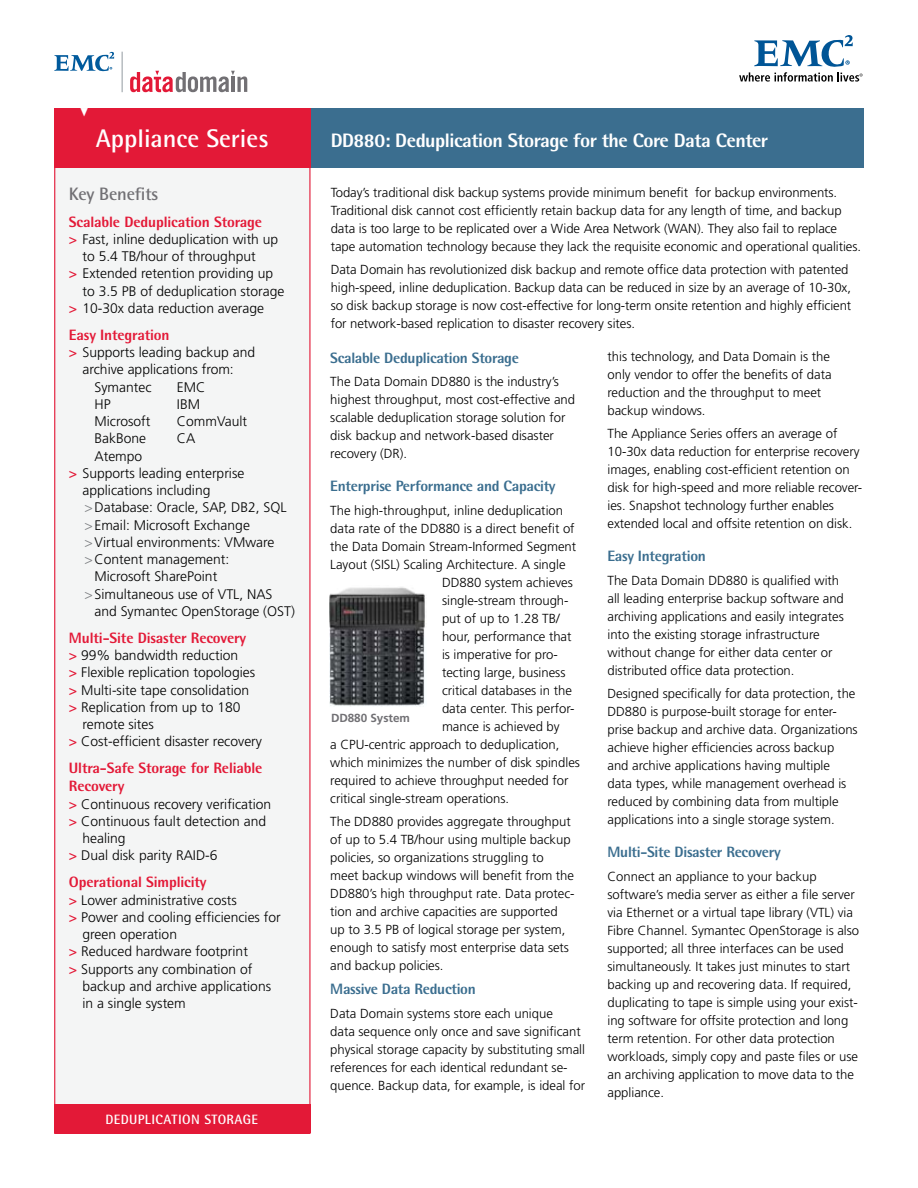
<style>
.page{position:relative;width:918px;height:1188px;background:#fff}
.page>*{position:absolute;margin:0;border:0;box-sizing:border-box;transform-origin:0 0}
.t1{font:700 25.5px "Rotis Semi Sans";color:#fff}
.t2{font:800 19.5px "Rotis Semi Sans";letter-spacing:-.025em;color:#fff}
.t3{font:700 18px "Rotis Semi Sans";letter-spacing:-.01em;color:#717074}
.t4{font:800 15px/18px "Rotis Semi Sans";letter-spacing:-.01em;color:#e31937}
.t5{font:800 15px "Rotis Semi Sans";letter-spacing:-.02em;color:#3b6e8f}
.t6{font:300 13.8px "Frutiger";color:#000}
.t7{font:700 13.5px "Rotis Semi Sans";letter-spacing:.03em;color:#fff}
.t8{font:300 13.2px/18px "Frutiger";color:#000}
.t9{font:700 11.7px "Frutiger";letter-spacing:-.005em;color:#717074}
.s1{font-weight:400;color:#e31937}
.s2{color:#808285}
</style>
<div class="page">
<div style="left:54px;top:116px;width:256px;height:1018px;background:#f4f5f5;border:1px solid #e31937"></div>
<div style="left:308px;top:108px;width:556px;height:59px;background:#3b6e8f"></div>
<div style="left:54px;top:108px;width:256px;height:59px;background:#e31937"></div>
<div style="left:54px;top:1105px;width:257px;height:28px;background:#e31937"></div>
<img style="left:330px;top:587px;width:95px;height:120px">
<svg style="left:130px;top:71px;width:117px;height:21px"></svg>
<hr style="left:122px;top:52px;width:1px;height:40px;background:#939ba1">
<svg style="left:54px;top:52px;width:60px;height:20px"></svg>
<svg style="left:739px;top:35px;width:124px;height:47px"></svg>
<h1 class="t1" style="left:96px;top:122px;width:174px">Appliance Series</h1>
<h2 class="t2" style="left:331px;top:128px;width:439px">DD880: Deduplication Storage for the Core Data Center</h2>
<h3 class="t3" style="left:69px;top:182px;width:91px">Key Benefits</h3>
<p class="t4" style="left:69px;top:212px;width:195px">Scalable Deduplication Storage</p>
<p class="t6" style="left:69px;top:231px;width:211px"><span class="s1">&gt;</span> Fast, inline deduplication with up</p>
<p class="t6" style="left:82px;top:249px;width:175px">to 5.4 TB/hour of throughput</p>
<p class="t6" style="left:69px;top:266px;width:206px"><span class="s1">&gt;</span> Extended retention providing up</p>
<p class="t6" style="left:82px;top:283px;width:204px">to 3.5 PB of deduplication storage</p>
<p class="t6" style="left:69px;top:300px;width:197px"><span class="s1">&gt;</span> 10-30x data reduction average</p>
<p class="t4" style="left:69px;top:325px;width:102px">Easy Integration</p>
<p class="t6" style="left:69px;top:345px;width:188px"><span class="s1">&gt;</span> Supports leading backup and</p>
<p class="t6" style="left:82px;top:362px;width:153px">archive applications from:</p>
<p class="t6" style="left:94px;top:379px;width:59px">Symantec</p>
<p class="t6" style="left:177px;top:379px;width:30px">EMC</p>
<p class="t6" style="left:94px;top:396px;width:18px">HP</p>
<p class="t6" style="left:177px;top:396px;width:25px">IBM</p>
<p class="t6" style="left:94px;top:413px;width:58px">Microsoft</p>
<p class="t6" style="left:177px;top:413px;width:72px">CommVault</p>
<p class="t6" style="left:94px;top:431px;width:53px">BakBone</p>
<p class="t6" style="left:177px;top:431px;width:20px">CA</p>
<p class="t6" style="left:94px;top:448px;width:49px">Atempo</p>
<p class="t6" style="left:69px;top:465px;width:177px"><span class="s1">&gt;</span> Supports leading enterprise</p>
<p class="t6" style="left:82px;top:482px;width:129px">applications including</p>
<p class="t6" style="left:84px;top:500px;width:204px"><span class="s2">&gt;</span>Database: Oracle, SAP, DB2, SQL</p>
<p class="t6" style="left:84px;top:517px;width:167px"><span class="s2">&gt;</span>Email: Microsoft Exchange</p>
<p class="t6" style="left:84px;top:534px;width:192px"><span class="s2">&gt;</span>Virtual environments: VMware</p>
<p class="t6" style="left:84px;top:551px;width:146px"><span class="s2">&gt;</span>Content management:</p>
<p class="t6" style="left:94px;top:569px;width:124px">Microsoft SharePoint</p>
<p class="t6" style="left:84px;top:586px;width:190px"><span class="s2">&gt;</span>Simultaneous use of VTL, NAS</p>
<p class="t6" style="left:94px;top:603px;width:202px">and Symantec OpenStorage (OST)</p>
<p class="t4" style="left:69px;top:628px;width:179px">Multi-Site Disaster Recovery</p>
<p class="t6" style="left:69px;top:648px;width:171px"><span class="s1">&gt;</span> 99% bandwidth reduction</p>
<p class="t6" style="left:69px;top:665px;width:188px"><span class="s1">&gt;</span> Flexible replication topologies</p>
<p class="t6" style="left:69px;top:682px;width:182px"><span class="s1">&gt;</span> Multi-site tape consolidation</p>
<p class="t6" style="left:69px;top:699px;width:173px"><span class="s1">&gt;</span> Replication from up to 180</p>
<p class="t6" style="left:82px;top:716px;width:73px">remote sites</p>
<p class="t6" style="left:69px;top:734px;width:195px"><span class="s1">&gt;</span> Cost-efficient disaster recovery</p>
<p class="t4" style="left:69px;top:759px;width:195px">Ultra-Safe Storage for Reliable<br>Recovery</p>
<p class="t6" style="left:69px;top:796px;width:204px"><span class="s1">&gt;</span> Continuous recovery verification</p>
<p class="t6" style="left:69px;top:813px;width:199px"><span class="s1">&gt;</span> Continuous fault detection and</p>
<p class="t6" style="left:82px;top:830px;width:45px">healing</p>
<p class="t6" style="left:69px;top:848px;width:150px"><span class="s1">&gt;</span> Dual disk parity RAID-6</p>
<p class="t4" style="left:69px;top:873px;width:139px">Operational Simplicity</p>
<p class="t6" style="left:69px;top:892px;width:169px"><span class="s1">&gt;</span> Lower administrative costs</p>
<p class="t6" style="left:69px;top:909px;width:213px"><span class="s1">&gt;</span> Power and cooling efficiencies for</p>
<p class="t6" style="left:82px;top:926px;width:96px">green operation</p>
<p class="t6" style="left:69px;top:944px;width:180px"><span class="s1">&gt;</span> Reduced hardware footprint</p>
<p class="t6" style="left:69px;top:961px;width:185px"><span class="s1">&gt;</span> Supports any combination of</p>
<p class="t6" style="left:82px;top:978px;width:190px">backup and archive applications</p>
<p class="t6" style="left:82px;top:995px;width:105px">in a single system</p>
<p class="t7" style="left:105px;top:1111px;width:154px">DEDUPLICATION STORAGE</p>
<p class="t8" style="left:331px;top:184px;width:532px">Today’s traditional disk backup systems provide minimum benefit for backup environments.<br>Traditional disk cannot cost efficiently retain backup data for any length of time, and backup data is too large to be replicated over a Wide Area Network (WAN). They also fail to replace tape automation technology because they lack the requisite economic and operational qualities.</p>
<p class="t8" style="left:331px;top:261px;width:522px">Data Domain has revolutionized disk backup and remote office data protection with patented high-speed, inline deduplication. Backup data can be reduced in size by an average of 10-30x, so disk backup storage is now cost-effective for long-term onsite retention and highly efficient for network-based replication to disaster recovery sites.</p>
<p class="t5" style="left:330px;top:348px;width:190px">Scalable Deduplication Storage</p>
<p class="t8" style="left:330px;top:373px;width:246px">The Data Domain DD880 is the industry’s highest throughput, most cost-effective and scalable deduplication storage solution for disk backup and network-based disaster recovery (DR).</p>
<p class="t5" style="left:330px;top:477px;width:227px">Enterprise Performance and Capacity</p>
<p class="t8" style="left:330px;top:501px;width:234px">The high-throughput, inline deduplication</p>
<p class="t8" style="left:330px;top:519px;width:246px">data rate of the DD880 is a direct benefit of</p>
<p class="t8" style="left:330px;top:537px;width:247px">the Data Domain Stream-Informed Segment</p>
<p class="t8" style="left:330px;top:555px;width:237px">Layout (SISL) Scaling Architecture. A single</p>
<p class="t8" style="left:442px;top:573px;width:132px">DD880 system achieves</p>
<p class="t8" style="left:442px;top:591px;width:128px">single-stream through-</p>
<p class="t8" style="left:442px;top:609px;width:119px">put of up to 1.28 TB/</p>
<p class="t8" style="left:442px;top:627px;width:131px">hour, performance that</p>
<p class="t8" style="left:442px;top:645px;width:117px">is imperative for pro-</p>
<p class="t8" style="left:442px;top:663px;width:125px">tecting large, business</p>
<p class="t8" style="left:442px;top:681px;width:131px">critical databases in the</p>
<p class="t8" style="left:442px;top:699px;width:134px">data center. This perfor-</p>
<p class="t8" style="left:442px;top:717px;width:119px">mance is achieved by</p>
<p class="t8" style="left:330px;top:735px;width:231px">a CPU-centric approach to deduplication,</p>
<p class="t8" style="left:330px;top:753px;width:251px">which minimizes the number of disk spindles</p>
<p class="t8" style="left:330px;top:771px;width:240px">required to achieve throughput needed for</p>
<p class="t8" style="left:330px;top:789px;width:180px">critical single-stream operations.</p>
<p class="t8" style="left:330px;top:813px;width:246px">The DD880 provides aggregate throughput of up to 5.4 TB/hour using multiple backup policies, so organizations struggling to meet backup windows will benefit from the DD880’s high throughput rate. Data protec&shy;tion and archive capacities are supported up to 3.5 PB of logical storage per system, enough to satisfy most enterprise data sets and backup policies.</p>
<p class="t5" style="left:330px;top:980px;width:147px">Massive Data Reduction</p>
<p class="t8" style="left:330px;top:1004px;width:256px">Data Domain systems store each unique<br>data sequence only once and save significant physical storage capacity by substituting small references for each identical redundant se&shy;quence. Backup data, for example, is ideal for</p>
<p class="t8" style="left:608px;top:347px;width:226px">this technology, and Data Domain is the only vendor to offer the benefits of data reduction and the throughput to meet backup windows.</p>
<p class="t8" style="left:608px;top:425px;width:256px">The Appliance Series offers an average of 10-30x data reduction for enterprise recovery images, enabling cost-efficient retention on disk for high-speed and more reliable recover&shy;ies. Snapshot technology further enables extended local and offsite retention on disk.</p>
<p class="t5" style="left:608px;top:547px;width:100px">Easy Integration</p>
<p class="t8" style="left:608px;top:571px;width:238px">The Data Domain DD880 is qualified with all leading enterprise backup software and archiving applications and easily integrates into the existing storage infrastructure without change for either data center or distributed office data protection.</p>
<p class="t8" style="left:608px;top:685px;width:252px">Designed specifically for data protection, the DD880 is purpose-built storage for enter&shy;prise backup and archive data. Organizations achieve higher efficiencies across backup and archive applications having multiple data types, while management overhead is reduced by combining data from multiple applications into a single storage system.</p>
<p class="t5" style="left:608px;top:843px;width:175px">Multi-Site Disaster Recovery</p>
<p class="t8" style="left:608px;top:867px;width:253px">Connect an appliance to your backup software’s media server as either a file server via Ethernet or a virtual tape library (VTL) via Fibre Channel. Symantec OpenStorage is also supported; all three interfaces can be used simultaneously. It takes just minutes to start backing up and recovering data. If required, duplicating to tape is simple using your exist&shy;ing software for offsite protection and long term retention. For other data protection workloads, simply copy and paste files or use an archiving application to move data to the appliance.</p>
<p class="t9" style="left:331px;top:711px;width:80px">DD880 System</p>
</div>
